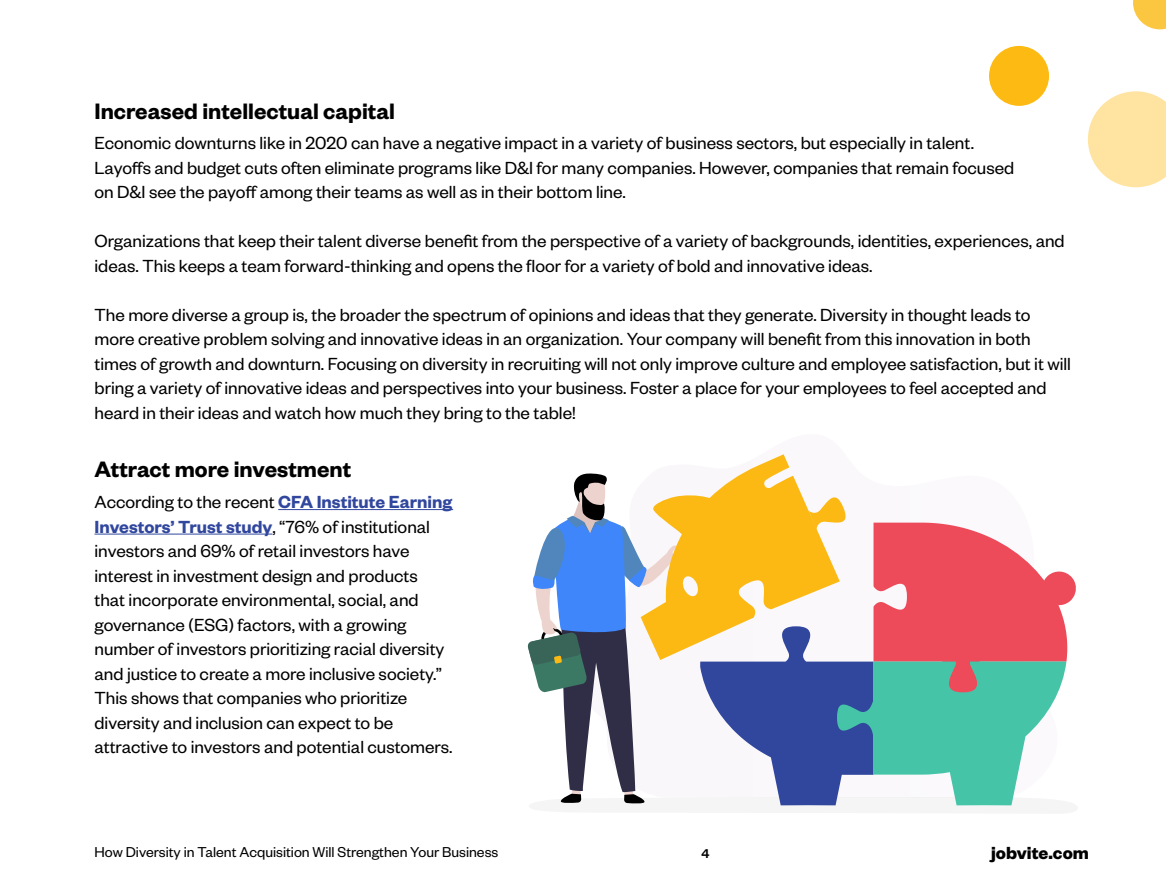
<style>
.page{position:relative;width:1166px;height:896px;background:#fff}
.page>*{position:absolute;margin:0;border:0;box-sizing:border-box;transform-origin:0 0}
.t1{font:600 24.5px "Founders Grotesk";color:#000}
.t2{font:19.25px/24.5px "Founders Grotesk";color:#000}
.t3{font:700 19.25px "Founders Grotesk";color:#000}
.t4{font:15.75px "Founders Grotesk";color:#000}
.t5{font:500 14px "Founders Grotesk";color:#000}
.s1{font-weight:600;color:#31479e}
</style>
<div class="page">
<hr style="left:278px;top:509px;width:175px;height:1px;background:#31479e">
<hr style="left:94px;top:534px;width:178px;height:1px;background:#31479e">
<svg style="left:1088px;top:91px;width:78px;height:96px"></svg>
<div style="left:989px;top:46px;width:60px;height:60px;background:#fcba12;border-radius:50%"></div>
<svg style="left:1133px;top:0;width:33px;height:29px"></svg>
<svg style="left:527px;top:454px;width:549px;height:352px"></svg>
<p class="t1" style="left:94px;top:95px;width:302px">Increased intellectual capital</p>
<p class="t2" style="left:94px;top:130px;width:921px">Economic downturns like in 2020 can have a negative impact in a variety of business sectors, but especially in talent.<br>Layoffs and budget cuts often eliminate programs like D&amp;I for many companies. However, companies that remain focused on D&amp;I see the payoff among their teams as well as in their bottom line.</p>
<p class="t2" style="left:94px;top:228px;width:971px">Organizations that keep their talent diverse benefit from the perspective of a variety of backgrounds, identities, experiences, and ideas. This keeps a team forward-thinking and opens the floor for a variety of bold and innovative ideas.</p>
<p class="t2" style="left:94px;top:302px;width:978px">The more diverse a group is, the broader the spectrum of opinions and ideas that they generate. Diversity in thought leads to more creative problem solving and innovative ideas in an organization. Your company will benefit from this innovation in both times of growth and downturn. Focusing on diversity in recruiting will not only improve culture and employee satisfaction, but it will bring a variety of innovative ideas and perspectives into your business. Foster a place for your employees to feel accepted and heard in their ideas and watch how much they bring to the table!</p>
<p class="t1" style="left:94px;top:454px;width:258px">Attract more investment</p>
<p class="t2" style="left:94px;top:489px;width:360px">According to the recent <span class="s1">CFA Institute Earning Investors’ Trust study</span>, “76% of institutional investors and 69% of retail investors have interest in investment design and products that incorporate environmental, social, and governance (ESG) factors, with a growing number of investors prioritizing racial diversity and justice to create a more inclusive society.” This shows that companies who prioritize diversity and inclusion can expect to be attractive to investors and potential customers.</p>
<p class="t4" style="left:94px;top:842px;width:405px">How Diversity in Talent Acquisition Will Strengthen Your Business</p>
<p class="t5" style="left:701px;top:844px;width:9px">4</p>
<p class="t3" style="left:991px;top:841px;width:99px">jobvite.com</p>
</div>
